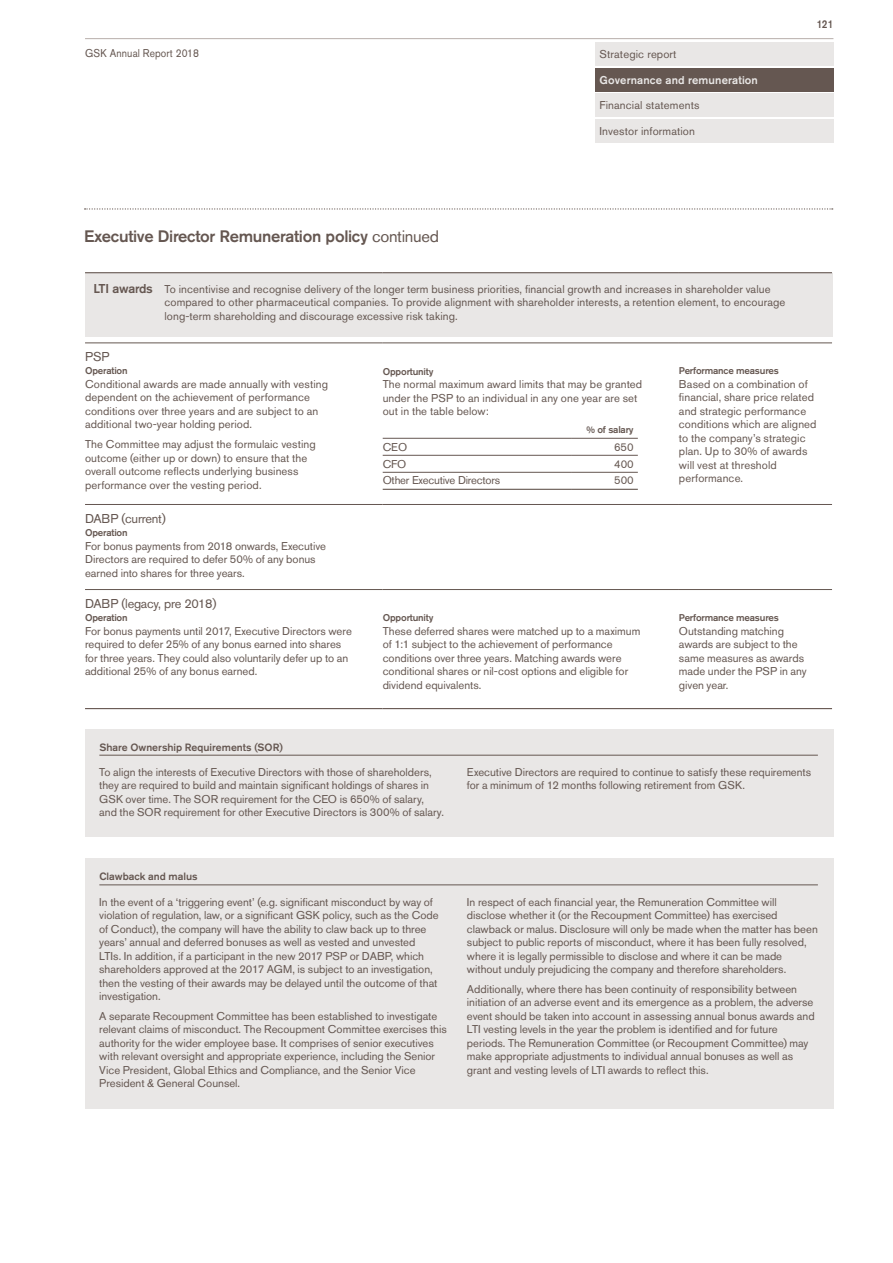
<style>
.page{position:relative;width:893px;height:1263px;background:#fff}
.page>*{position:absolute;margin:0;border:0;box-sizing:border-box;transform-origin:0 0}
.Section_Heading_Cont{font:500 16.5px "Akzidenz Grotesk GSK";letter-spacing:-.02em;color:#655751}
.TableColHeads_Bold_L{font:12.75px "Akzidenz Grotesk GSK";letter-spacing:-.02em;color:#655751}
.Bodytext{font:12.75px "Akzidenz Grotesk GSK";color:#655751}
.Bodytext-2{font:11.25px/13.5px "Akzidenz Grotesk GSK";color:#655751}
.Tabletext{font:11.25px "Akzidenz Grotesk GSK";letter-spacing:-.02em;color:#655751}
.t1{font:500 11.25px "Akzidenz Grotesk GSK";letter-spacing:.01em;color:#e9e7e6}
.Bodytext-3{font:11.25px "Akzidenz Grotesk GSK";color:#655751;scale:.9 1}
.Table_Figures{font:11.25px "Akzidenz Grotesk GSK";letter-spacing:-.01em;color:#655751}
.t2{font:500 11.25px "Akzidenz Grotesk GSK";color:#655751;scale:.9 1}
.Bodytext-4{font:500 10.5px "Akzidenz Grotesk GSK";color:#655751}
.TableColHeads_Bold_L-2{font:500 9.75px "Akzidenz Grotesk GSK";letter-spacing:-.02em;color:#655751}
.TableColHeads_Bold{font:500 9.75px "Akzidenz Grotesk GSK";letter-spacing:-.02em;color:#655751}
.s1{font-weight:400}
.s2{font-weight:500;font-size:12.75px}
</style>
<div class="page">
<hr style="left:85px;top:38px;width:748px;height:1px;background:#b7aeaa">
<div style="left:595px;top:119px;width:238px;height:23px;background:#e9e7e6"></div>
<div style="left:595px;top:94px;width:238px;height:23px;background:#e9e7e6"></div>
<div style="left:595px;top:68px;width:238px;height:23px;background:#655751"></div>
<div style="left:595px;top:43px;width:238px;height:23px;background:#e9e7e6"></div>
<svg style="left:85px;top:208px;width:748px;height:2px"></svg>
<div style="left:85px;top:273px;width:747px;height:63px;background:#e9e7e6"></div>
<hr style="left:85px;top:708px;width:298px;height:1px;background:#655751">
<hr style="left:383px;top:708px;width:296px;height:1px;background:#655751">
<hr style="left:679px;top:708px;width:153px;height:1px;background:#655751">
<hr style="left:85px;top:342px;width:298px;height:1px;background:#655751">
<hr style="left:383px;top:342px;width:296px;height:1px;background:#655751">
<hr style="left:679px;top:342px;width:153px;height:1px;background:#655751">
<hr style="left:85px;top:504px;width:298px;height:1px;background:#655751">
<hr style="left:383px;top:504px;width:296px;height:1px;background:#655751">
<hr style="left:679px;top:504px;width:153px;height:1px;background:#655751">
<hr style="left:85px;top:589px;width:298px;height:1px;background:#655751">
<hr style="left:383px;top:589px;width:296px;height:1px;background:#655751">
<hr style="left:679px;top:589px;width:153px;height:1px;background:#655751">
<hr style="left:85px;top:272px;width:298px;height:1px;background:#655751">
<hr style="left:383px;top:272px;width:296px;height:1px;background:#655751">
<hr style="left:679px;top:272px;width:153px;height:1px;background:#655751">
<hr style="left:383px;top:455px;width:189px;height:1px;background:#655751">
<hr style="left:572px;top:455px;width:66px;height:1px;background:#655751">
<hr style="left:383px;top:472px;width:189px;height:1px;background:#655751">
<hr style="left:572px;top:472px;width:66px;height:1px;background:#655751">
<hr style="left:383px;top:489px;width:189px;height:1px;background:#655751">
<hr style="left:572px;top:489px;width:66px;height:1px;background:#655751">
<hr style="left:383px;top:438px;width:189px;height:1px;background:#655751">
<hr style="left:572px;top:438px;width:66px;height:1px;background:#655751">
<div style="left:85px;top:729px;width:748px;height:107px;background:#e9e7e6"></div>
<hr style="left:99px;top:755px;width:719px;height:1px;background:#655751">
<div style="left:85px;top:858px;width:748px;height:250px;background:#e9e7e6"></div>
<hr style="left:99px;top:884px;width:719px;height:1px;background:#655751">
<p class="Bodytext-3" style="left:85px;top:46px;width:128px">GSK Annual Report 2018</p>
<p class="Bodytext-2" style="left:600px;top:48px;width:78px">Strategic report</p>
<p class="t1" style="left:600px;top:73px;width:160px">Governance and remuneration</p>
<p class="Bodytext-2" style="left:600px;top:99px;width:101px">Financial statements</p>
<p class="Bodytext-2" style="left:600px;top:124px;width:97px">Investor information</p>
<p class="t2" style="left:817px;top:16px;width:20px">121</p>
<p class="Section_Heading_Cont" style="left:84px;top:226px;width:356px">Executive Director Remuneration policy <span class="s1">continued</span></p>
<p class="Bodytext-2" style="left:165px;top:282px;width:622px;text-indent:-71px"><span class="s2">LTI awards</span> To incentivise and recognise delivery of the longer term business priorities, financial growth and increases in shareholder value compared to other pharmaceutical companies. To provide alignment with shareholder interests, a retention element, to encourage long-term shareholding and discourage excessive risk taking.</p>
<p class="Bodytext" style="left:85px;top:348px;width:26px">PSP</p>
<p class="TableColHeads_Bold_L-2" style="left:85px;top:365px;width:44px">Operation</p>
<p class="Bodytext-2" style="left:85px;top:377px;width:244px">Conditional awards are made annually with vesting dependent on the achievement of performance conditions over three years and are subject to an additional two-year holding period.</p>
<p class="Bodytext-2" style="left:85px;top:438px;width:232px">The Committee may adjust the formulaic vesting outcome (either up or down) to ensure that the overall outcome reflects underlying business performance over the vesting period.</p>
<p class="TableColHeads_Bold_L-2" style="left:679px;top:365px;width:101px">Performance measures</p>
<p class="Bodytext-2" style="left:679px;top:377px;width:139px">Based on a combination of financial, share price related and strategic performance conditions which are aligned to the company’s strategic plan. Up to 30% of awards will vest at threshold performance.</p>
<p class="TableColHeads_Bold_L-2" style="left:383px;top:365px;width:52px">Opportunity</p>
<p class="Bodytext-2" style="left:383px;top:377px;width:261px">The normal maximum award limits that may be granted under the PSP to an individual in any one year are set out in the table below:</p>
<p class="TableColHeads_Bold" style="left:586px;top:423px;width:49px">% of salary</p>
<p class="Tabletext" style="left:383px;top:440px;width:26px">CEO</p>
<p class="Table_Figures" style="left:614px;top:440px;width:21px">650</p>
<p class="Tabletext" style="left:383px;top:457px;width:25px">CFO</p>
<p class="Table_Figures" style="left:614px;top:457px;width:21px">400</p>
<p class="Tabletext" style="left:383px;top:472px;width:119px">Other Executive Directors</p>
<p class="Table_Figures" style="left:614px;top:472px;width:21px">500</p>
<p class="TableColHeads_Bold_L" style="left:85px;top:510px;width:82px">DABP (current)</p>
<p class="TableColHeads_Bold_L-2" style="left:85px;top:526px;width:44px">Operation</p>
<p class="Bodytext-2" style="left:85px;top:539px;width:243px">For bonus payments from 2018 onwards, Executive<br>Directors are required to defer 50% of any bonus earned into shares for three years.</p>
<p class="TableColHeads_Bold_L" style="left:85px;top:595px;width:133px">DABP (legacy, pre 2018)</p>
<p class="TableColHeads_Bold_L-2" style="left:85px;top:611px;width:44px">Operation</p>
<p class="Bodytext-2" style="left:85px;top:624px;width:268px">For bonus payments until 2017, Executive Directors were required to defer 25% of any bonus earned into shares for three years. They could also voluntarily defer up to an additional 25% of any bonus earned.</p>
<p class="Bodytext-4" style="left:99px;top:740px;width:185px">Share Ownership Requirements (SOR)</p>
<p class="TableColHeads_Bold_L-2" style="left:383px;top:612px;width:52px">Opportunity</p>
<p class="Bodytext-2" style="left:383px;top:624px;width:259px">These deferred shares were matched up to a maximum of 1:1 subject to the achievement of performance conditions over three years. Matching awards were conditional shares or nil-cost options and eligible for dividend equivalents.</p>
<p class="TableColHeads_Bold_L-2" style="left:679px;top:611px;width:101px">Performance measures</p>
<p class="Bodytext-2" style="left:679px;top:624px;width:129px">Outstanding matching awards are subject to the same measures as awards made under the PSP in any given year.</p>
<p class="Bodytext-2" style="left:99px;top:765px;width:346px">To align the interests of Executive Directors with those of shareholders, they are required to build and maintain significant holdings of shares in GSK over time. The SOR requirement for the CEO is 650% of salary, and the SOR requirement for other Executive Directors is 300% of salary.</p>
<p class="Bodytext-2" style="left:467px;top:765px;width:346px">Executive Directors are required to continue to satisfy these requirements for a minimum of 12 months following retirement from GSK.</p>
<p class="Bodytext-4" style="left:99px;top:870px;width:100px">Clawback and malus</p>
<p class="Bodytext-2" style="left:99px;top:895px;width:341px">In the event of a ‘triggering event’ (e.g. significant misconduct by way of violation of regulation, law, or a significant GSK policy, such as the Code of Conduct), the company will have the ability to claw back up to three years’ annual and deferred bonuses as well as vested and unvested LTIs. In addition, if a participant in the new 2017 PSP or DABP, which shareholders approved at the 2017 AGM, is subject to an investigation, then the vesting of their awards may be delayed until the outcome of that investigation.</p>
<p class="Bodytext-2" style="left:99px;top:1009px;width:349px">A separate Recoupment Committee has been established to investigate relevant claims of misconduct. The Recoupment Committee exercises this authority for the wider employee base. It comprises of senior executives with relevant oversight and appropriate experience, including the Senior Vice President, Global Ethics and Compliance, and the Senior Vice President &amp; General Counsel.</p>
<p class="Bodytext-2" style="left:467px;top:895px;width:352px">In respect of each financial year, the Remuneration Committee will disclose whether it (or the Recoupment Committee) has exercised clawback or malus. Disclosure will only be made when the matter has been subject to public reports of misconduct, where it has been fully resolved, where it is legally permissible to disclose and where it can be made without unduly prejudicing the company and therefore shareholders.</p>
<p class="Bodytext-2" style="left:467px;top:982px;width:349px">Additionally, where there has been continuity of responsibility between initiation of an adverse event and its emergence as a problem, the adverse event should be taken into account in assessing annual bonus awards and LTI vesting levels in the year the problem is identified and for future periods. The Remuneration Committee (or Recoupment Committee) may make appropriate adjustments to individual annual bonuses as well as grant and vesting levels of LTI awards to reflect this.</p>
</div>
